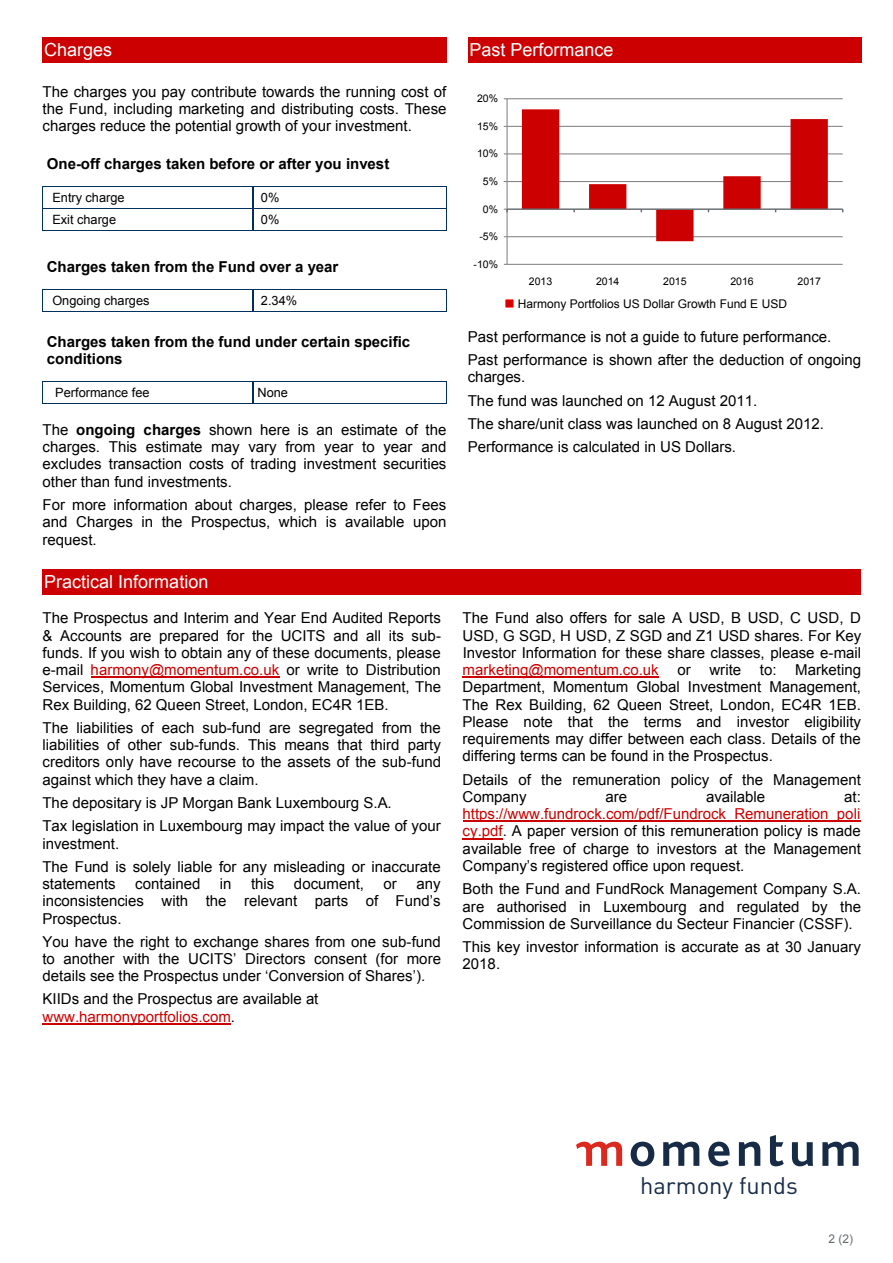
<style>
.page{position:relative;width:893px;height:1263px;background:#fff}
.page>*{position:absolute;margin:0;border:0;box-sizing:border-box;transform-origin:0 0}
.t1{font:23.7px "DINOT";color:#172b47}
.t2{font:18px "Arial";color:#fff}
.t3{font:15px/17.2px "Arial";color:#000;text-align:justify}
.t4{font:700 15px/17.2px "Arial";color:#000}
.t5{font:12.75px "Arial";color:#000}
.t6{font:12px "Arial";color:#000}
.t7{font:12px "Arial";color:#666c6f}
.t8{font:10.5px "Arial";color:#000}
.s1{font-weight:700}
.s2{color:#c00}
</style>
<div class="page">
<svg style="left:576px;top:1142px;width:46px;height:24px"></svg>
<svg style="left:663px;top:1142px;width:36px;height:24px"></svg>
<svg style="left:708px;top:1142px;width:22px;height:24px"></svg>
<svg style="left:739px;top:1142px;width:21px;height:24px"></svg>
<svg style="left:770px;top:1135px;width:14px;height:31px"></svg>
<svg style="left:792px;top:1142px;width:21px;height:24px"></svg>
<svg style="left:822px;top:1142px;width:37px;height:24px"></svg>
<svg style="left:631px;top:1142px;width:23px;height:24px"></svg>
<div style="left:43px;top:37px;width:404px;height:26px;background:#c00"></div>
<div style="left:468px;top:37px;width:393px;height:26px;background:#c00"></div>
<hr style="left:44px;top:186px;width:209px;height:1px;background:#002f5d">
<hr style="left:253px;top:186px;width:193px;height:1px;background:#002f5d">
<hr style="left:43px;top:208px;width:210px;height:1px;background:#002f5d">
<hr style="left:254px;top:208px;width:192px;height:1px;background:#002f5d">
<svg style="left:42px;top:186px;width:2px;height:45px"></svg>
<hr style="left:44px;top:230px;width:209px;height:1px;background:#002f5d">
<svg style="left:253px;top:187px;width:1px;height:43px"></svg>
<hr style="left:253px;top:230px;width:193px;height:1px;background:#002f5d">
<svg style="left:446px;top:186px;width:1px;height:45px"></svg>
<hr style="left:44px;top:289px;width:209px;height:1px;background:#002f5d">
<hr style="left:253px;top:289px;width:193px;height:1px;background:#002f5d">
<svg style="left:42px;top:289px;width:2px;height:23px"></svg>
<hr style="left:44px;top:311px;width:209px;height:1px;background:#002f5d">
<svg style="left:253px;top:290px;width:1px;height:22px"></svg>
<hr style="left:254px;top:311px;width:192px;height:1px;background:#002f5d">
<svg style="left:446px;top:289px;width:1px;height:23px"></svg>
<hr style="left:44px;top:381px;width:209px;height:1px;background:#002f5d">
<hr style="left:253px;top:381px;width:193px;height:1px;background:#002f5d">
<svg style="left:42px;top:381px;width:2px;height:23px"></svg>
<hr style="left:43px;top:403px;width:210px;height:1px;background:#002f5d">
<svg style="left:253px;top:382px;width:1px;height:21px"></svg>
<hr style="left:253px;top:403px;width:193px;height:1px;background:#002f5d">
<svg style="left:446px;top:381px;width:1px;height:23px"></svg>
<div style="left:43px;top:569px;width:818px;height:26px;background:#c00"></div>
<hr style="left:91px;top:677px;width:188px;height:1px;background:#c00">
<hr style="left:43px;top:1023px;width:188px;height:1px;background:#c00">
<hr style="left:463px;top:677px;width:196px;height:1px;background:#c00">
<hr style="left:463px;top:821px;width:397px;height:1px;background:#c00">
<hr style="left:463px;top:838px;width:40px;height:1px;background:#c00">
<hr style="left:507px;top:264px;width:336px;height:1px;background:#868686">
<hr style="left:507px;top:236px;width:336px;height:1px;background:#868686">
<hr style="left:507px;top:181px;width:336px;height:1px;background:#868686">
<hr style="left:507px;top:153px;width:336px;height:1px;background:#868686">
<hr style="left:507px;top:126px;width:336px;height:1px;background:#868686">
<hr style="left:507px;top:98px;width:336px;height:1px;background:#868686">
<hr style="left:507px;top:99px;width:1px;height:165px;background:#868686">
<hr style="left:507px;top:208px;width:336px;height:2px;background:#666c6f">
<svg style="left:522px;top:109px;width:306px;height:132px"></svg>
<div style="left:506px;top:300px;width:7px;height:7px;background:#c00;border:1px solid #f00"></div>
<p class="t2" style="left:44px;top:38px;width:69px">Charges</p>
<p class="t2" style="left:470px;top:38px;width:145px">Past Performance</p>
<p class="t3" style="left:43px;top:83px;width:406px">The charges you pay contribute towards the running cost of the Fund, including marketing and distributing costs. These charges reduce the potential growth of your investment.</p>
<p class="t4" style="left:47px;top:155px;width:344px">One-off charges taken before or after you invest</p>
<p class="t5" style="left:52px;top:189px;width:74px">Entry charge</p>
<p class="t5" style="left:261px;top:189px;width:20px">0%</p>
<p class="t5" style="left:52px;top:211px;width:65px">Exit charge</p>
<p class="t5" style="left:261px;top:211px;width:20px">0%</p>
<p class="t4" style="left:47px;top:258px;width:293px">Charges taken from the Fund over a year</p>
<p class="t5" style="left:52px;top:292px;width:99px">Ongoing charges</p>
<p class="t5" style="left:261px;top:292px;width:38px">2.34%</p>
<p class="t4" style="left:47px;top:333px;width:365px">Charges taken from the fund under certain specific conditions</p>
<p class="t5" style="left:55px;top:384px;width:96px">Performance fee</p>
<p class="t5" style="left:257px;top:384px;width:32px">None</p>
<p class="t3" style="left:43px;top:421px;width:405px">The <span class="s1">ongoing charges</span> shown here is an estimate of the charges. This estimate may vary from year to year and excludes transaction costs of trading investment securities other than fund investments.</p>
<p class="t3" style="left:43px;top:496px;width:405px">For more information about charges, please refer to Fees and Charges in the Prospectus, which is available upon request.</p>
<p class="t8" style="left:477px;top:92px;width:23px">20%</p>
<p class="t8" style="left:477px;top:119px;width:23px">15%</p>
<p class="t8" style="left:477px;top:147px;width:23px">10%</p>
<p class="t8" style="left:483px;top:174px;width:17px">5%</p>
<p class="t8" style="left:483px;top:202px;width:17px">0%</p>
<p class="t8" style="left:479px;top:230px;width:20px">-5%</p>
<p class="t8" style="left:474px;top:257px;width:26px">-10%</p>
<p class="t8" style="left:529px;top:274px;width:25px">2013</p>
<p class="t8" style="left:596px;top:274px;width:25px">2014</p>
<p class="t8" style="left:663px;top:274px;width:25px">2015</p>
<p class="t8" style="left:730px;top:274px;width:25px">2016</p>
<p class="t8" style="left:798px;top:274px;width:25px">2017</p>
<p class="t6" style="left:518px;top:296px;width:271px">Harmony Portfolios US Dollar Growth Fund E USD</p>
<p class="t3" style="left:468px;top:325px;width:395px;line-height:23.2px">Past performance is not a guide to future performance.<br>Past performance is shown after the deduction of ongoing</p>
<p class="t3" style="left:468px;top:366px;width:358px;line-height:23.2px;text-align:left">charges.<br>The fund was launched on 12 August 2011.<br>The share/unit class was launched on 8 August 2012.<br>Performance is calculated in US Dollars.</p>
<p class="t2" style="left:44px;top:570px;width:166px">Practical Information</p>
<p class="t3" style="left:43px;top:610px;width:400px">The Prospectus and Interim and Year End Audited Reports &amp; Accounts are prepared for the UCITS and all its sub&shy;funds. If you wish to obtain any of these documents, please e-mail <span class="s2">harmony@momentum.co.uk</span> or write to Distribution Services, Momentum Global Investment Management, The Rex Building, 62 Queen Street, London, EC4R 1EB.</p>
<p class="t3" style="left:42px;top:719px;width:400px">The liabilities of each sub-fund are segregated from the liabilities of other sub-funds. This means that third party creditors only have recourse to the assets of the sub-fund against which they have a claim.</p>
<p class="t3" style="left:42px;top:791px;width:400px;line-height:23.2px">The depositary is JP Morgan Bank Luxembourg S.A.<br>Tax legislation in Luxembourg may impact the value of your</p>
<p class="t3" style="left:42px;top:832px;width:400px;line-height:23.2px">investment.<br>The Fund is solely liable for any misleading or inaccurate</p>
<p class="t3" style="left:42px;top:875px;width:75px">statements</p>
<p class="t3" style="left:135px;top:875px;width:67px">contained</p>
<p class="t3" style="left:220px;top:875px;width:13px">in</p>
<p class="t3" style="left:251px;top:875px;width:25px">this</p>
<p class="t3" style="left:294px;top:875px;width:72px">document,</p>
<p class="t3" style="left:384px;top:875px;width:15px">or</p>
<p class="t3" style="left:42px;top:875px;width:400px;text-indent:374px">any inconsistencies with the relevant parts of Fund’s Prospectus.</p>
<p class="t3" style="left:42px;top:933px;width:400px">You have the right to exchange shares from one sub-fund to another with the UCITS’ Directors consent (for more details see the Prospectus under ‘Conversion of Shares’).</p>
<p class="t3" style="left:43px;top:991px;width:277px">KIIDs and the Prospectus are available at <span class="s2">www.harmonyportfolios.com</span>.</p>
<p class="t3" style="left:463px;top:610px;width:400px">The Fund also offers for sale A USD, B USD, C USD, D USD, G SGD, H USD, Z SGD and Z1 USD shares. For Key Investor Information for these share classes, please e-mail <span class="s2">marketing@momentum.co.uk</span> or write to: Marketing Department, Momentum Global Investment Management, The Rex Building, 62 Queen Street, London, EC4R 1EB.<br>Please note that the terms and investor eligibility requirements may differ between each class. Details of the differing terms can be found in the Prospectus.</p>
<p class="t3" style="left:463px;top:771px;width:400px">Details of the remuneration policy of the Management<br>Company</p>
<p class="t3" style="left:606px;top:788px;width:23px">are</p>
<p class="t3" style="left:706px;top:788px;width:61px">available</p>
<p class="t3" style="left:844px;top:788px;width:18px">at:</p>
<p class="t3" style="left:463px;top:805px;width:400px"><span class="s2">https://www.fundrock.com/pdf/Fundrock_Remuneration_poli cy.pdf</span>. A paper version of this remuneration policy is made available free of charge to investors at the Management Company’s registered office upon request.</p>
<p class="t3" style="left:463px;top:880px;width:400px">Both the Fund and FundRock Management Company S.A. are authorised in Luxembourg and regulated by the Commission de Surveillance du Secteur Financier (CSSF).</p>
<p class="t3" style="left:463px;top:938px;width:400px">This key investor information is accurate as at 30 January<br>2018.</p>
<h1 class="t1" style="left:640px;top:1171px;width:159px">harmony funds</h1>
<p class="t7" style="left:828px;top:1231px;width:26px">2 (2)</p>
</div>
